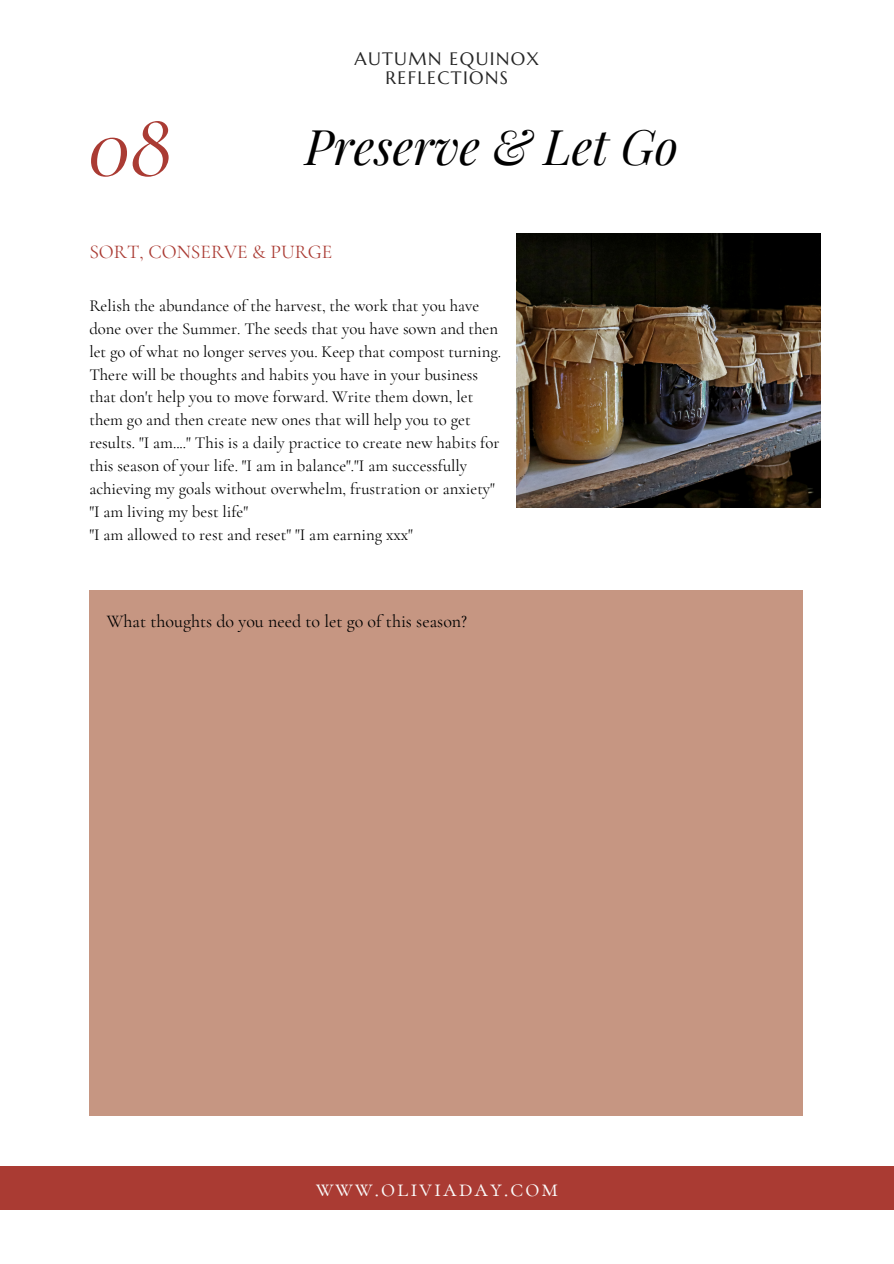
<style>
.page{position:relative;width:894px;height:1264px;background:#fff}
.page>*{position:absolute;margin:0;border:0;box-sizing:border-box;transform-origin:0 0}
.t1{font:italic 94.8px "Cormorant Garamond";color:#aa3b33}
.t2{font:italic 48px "Playfair Display";color:#000}
.t3{font:24.3px "Cormorant SC";letter-spacing:.08em;color:#fafafa}
.t4{font:19.5px "Cormorant Garamond";color:#aa3b33}
.t5{font:18px "Cormorant Garamond";color:#000}
.t6{font:18px/19.2px "Marcellus";letter-spacing:.075em;color:#262626;text-align:center}
.t7{font:16.8px/22.8px "Cormorant Garamond";color:#000}
</style>
<div class="page">
<img style="left:517px;top:233px;width:303px;height:274px">
<div style="left:89px;top:590px;width:714px;height:525px;background:#c69682"></div>
<div style="left:0;top:1166px;width:893px;height:44px;background:#aa3b33"></div>
<p class="t1" style="left:88px;top:88px;width:85px">08</p>
<h4 class="t6" style="left:354px;top:49px;width:186px">AUTUMN EQUINOX<br>REFLECTIONS</h4>
<h3 class="t2" style="left:305px;top:113px;width:374px">Preserve &amp; Let Go</h3>
<p class="t4" style="left:89px;top:240px;width:244px">SORT, CONSERVE &amp; PURGE</p>
<p class="t7" style="left:89px;top:294px;width:413px">Relish the abundance of the harvest, the work that you have done over the Summer. The seeds that you have sown and then let go of what no longer serves you. Keep that compost turning.<br>There will be thoughts and habits you have in your business that don't help you to move forward. Write them down, let them go and then create new ones that will help you to get results. "I am...." This is a daily practice to create new habits for this season of your life. "I am in balance"."I am successfully achieving my goals without overwhelm, frustration or anxiety" "I am living my best life"</p>
<h1 class="t7" style="left:89px;top:523px;width:325px">"I am allowed to rest and reset" "I am earning xxx"</h1>
<p class="t5" style="left:107px;top:610px;width:362px">What thoughts do you need to let go of this season?</p>
<h2 class="t3" style="left:316px;top:1173px;width:244px">www.oliviaday.com</h2>
</div>
